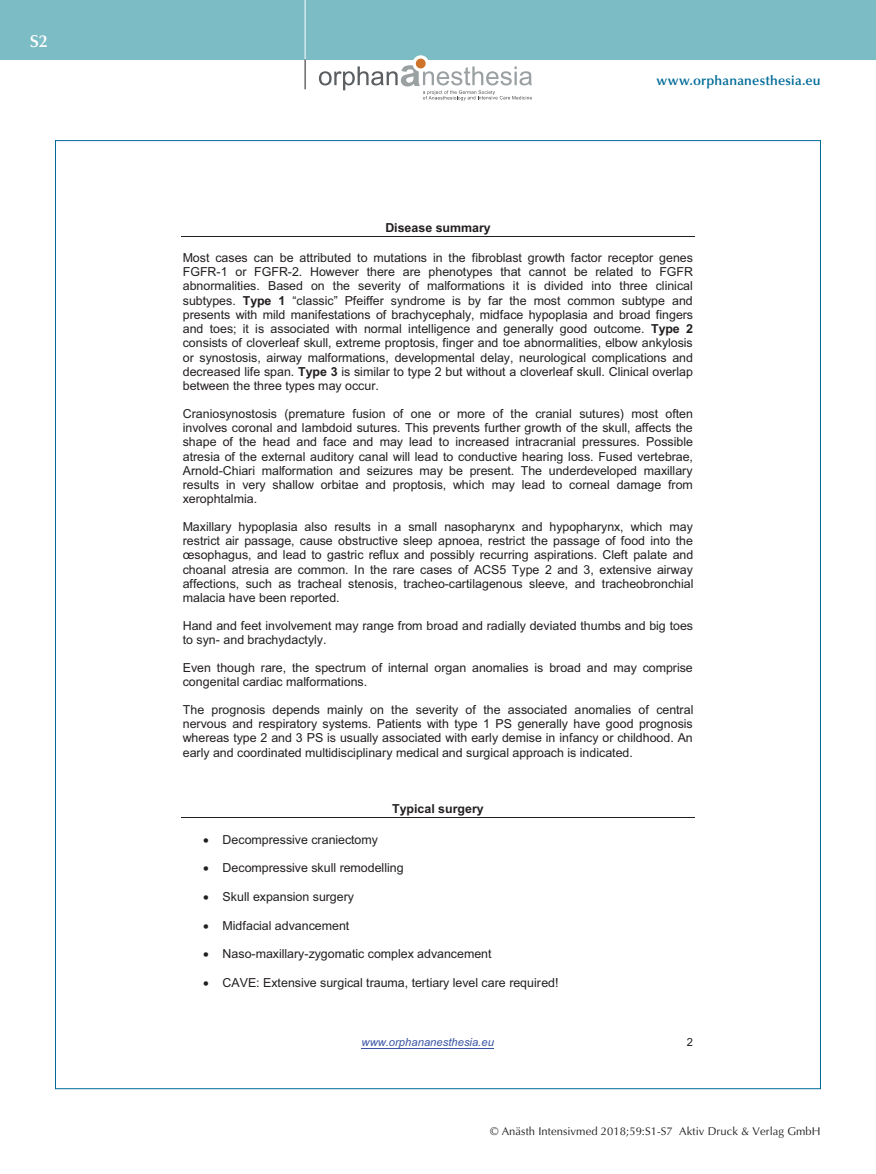
<style>
.page{position:relative;width:876px;height:1174px;background:#fff}
.page>*{position:absolute;margin:0;border:0;box-sizing:border-box;transform-origin:0 0}
.t1{font:600 17.25px "Optima";color:#fff}
.t2{font:600 13.5px "Optima";letter-spacing:.015em;color:#006b98}
.t3{font:12.45px/14.2px "Arial";color:#231f20;text-align:justify}
.t4{font:700 12.45px "Arial";color:#231f20}
.t5{font:11.25px "Optima";letter-spacing:.005em;color:#231f20}
.t6{font:italic 11.25px "Arial";color:#3853a3}
.t7{font:11.25px "Arial";color:#231f20}
.s1{font-weight:700}
</style>
<div class="page">
<div style="left:0;top:0;width:876px;height:60px;background:#7cbcc5"></div>
<hr style="left:305px;top:0;width:1px;height:60px;background:#fff">
<svg style="left:305px;top:60px;width:1px;height:29px"></svg>
<svg style="left:412px;top:55px;width:17px;height:17px"></svg>
<div style="left:416px;top:59px;width:10px;height:9px;background:#d0732a;border-radius:50%"></div>
<svg style="left:319px;top:65px;width:213px;height:35px"></svg>
<hr style="left:362px;top:1047px;width:132px;height:1px;background:#3853a3">
<hr style="left:181px;top:236px;width:514px;height:1px;background:#231f20">
<hr style="left:181px;top:817px;width:514px;height:1px;background:#231f20">
<h1 class="t1" style="left:30px;top:31px;width:19px">S2</h1>
<p class="t2" style="left:656px;top:73px;width:166px">www.orphananesthesia.eu</p>
<p class="t4" style="left:385px;top:220px;width:107px">Disease summary</p>
<p class="t3" style="left:183px;top:250px;width:512px">Most cases can be attributed to mutations in the fibroblast growth factor receptor genes FGFR-1 or FGFR-2. However there are phenotypes that cannot be related to FGFR abnormalities. Based on the severity of malformations it is divided into three clinical subtypes. <span class="s1">Type 1</span> “classic” Pfeiffer syndrome is by far the most common subtype and presents with mild manifestations of brachycephaly, midface hypoplasia and broad fingers and toes; it is associated with normal intelligence and generally good outcome. <span class="s1">Type 2 </span>consists of cloverleaf skull, extreme proptosis, finger and toe abnormalities, elbow ankylosis or synostosis, airway malformations, developmental delay, neurological complications and decreased life span. <span class="s1">Type 3</span> is similar to type 2 but without a cloverleaf skull. Clinical overlap between the three types may occur.</p>
<p class="t3" style="left:183px;top:406px;width:512px">Craniosynostosis (premature fusion of one or more of the cranial sutures) most often involves coronal and lambdoid sutures. This prevents further growth of the skull, affects the shape of the head and face and may lead to increased intracranial pressures. Possible atresia of the external auditory canal will lead to conductive hearing loss. Fused vertebrae, Arnold-Chiari malformation and seizures may be present. The underdeveloped maxillary results in very shallow orbitae and proptosis, which may lead to corneal damage from xerophtalmia.</p>
<p class="t3" style="left:183px;top:519px;width:512px">Maxillary hypoplasia also results in a small nasopharynx and hypopharynx, which may restrict air passage, cause obstructive sleep apnoea, restrict the passage of food into the œsophagus, and lead to gastric reflux and possibly recurring aspirations. Cleft palate and choanal atresia are common. In the rare cases of ACS5 Type 2 and 3, extensive airway affections, such as tracheal stenosis, tracheo-cartilagenous sleeve, and tracheobronchial malacia have been reported.</p>
<p class="t3" style="left:183px;top:618px;width:512px">Hand and feet involvement may range from broad and radially deviated thumbs and big toes to syn- and brachydactyly.</p>
<p class="t3" style="left:183px;top:660px;width:512px">Even though rare, the spectrum of internal organ anomalies is broad and may comprise congenital cardiac malformations.</p>
<p class="t3" style="left:183px;top:702px;width:512px">The prognosis depends mainly on the severity of the associated anomalies of central nervous and respiratory systems. Patients with type 1 PS generally have good prognosis whereas type 2 and 3 PS is usually associated with early demise in infancy or childhood. An early and coordinated multidisciplinary medical and surgical approach is indicated.</p>
<p class="t4" style="left:392px;top:800px;width:93px">Typical surgery</p>
<p class="t3" style="left:223px;top:832px;width:157px">Decompressive craniectomy</p>
<p class="t3" style="left:223px;top:861px;width:182px">Decompressive skull remodelling</p>
<p class="t3" style="left:223px;top:889px;width:133px">Skull expansion surgery</p>
<p class="t3" style="left:223px;top:918px;width:128px">Midfacial advancement</p>
<p class="t3" style="left:223px;top:946px;width:270px">Naso-maxillary-zygomatic complex advancement</p>
<p class="t3" style="left:223px;top:975px;width:337px">CAVE: Extensive surgical trauma, tertiary level care required!</p>
<p class="t6" style="left:362px;top:1035px;width:134px">www.orphananesthesia.eu</p>
<p class="t7" style="left:687px;top:1035px;width:8px">2</p>
<p class="t5" style="left:490px;top:1125px;width:332px">© Anästh Intensivmed 2018;59:S1-S7 Aktiv Druck &amp; Verlag GmbH</p>
</div>
